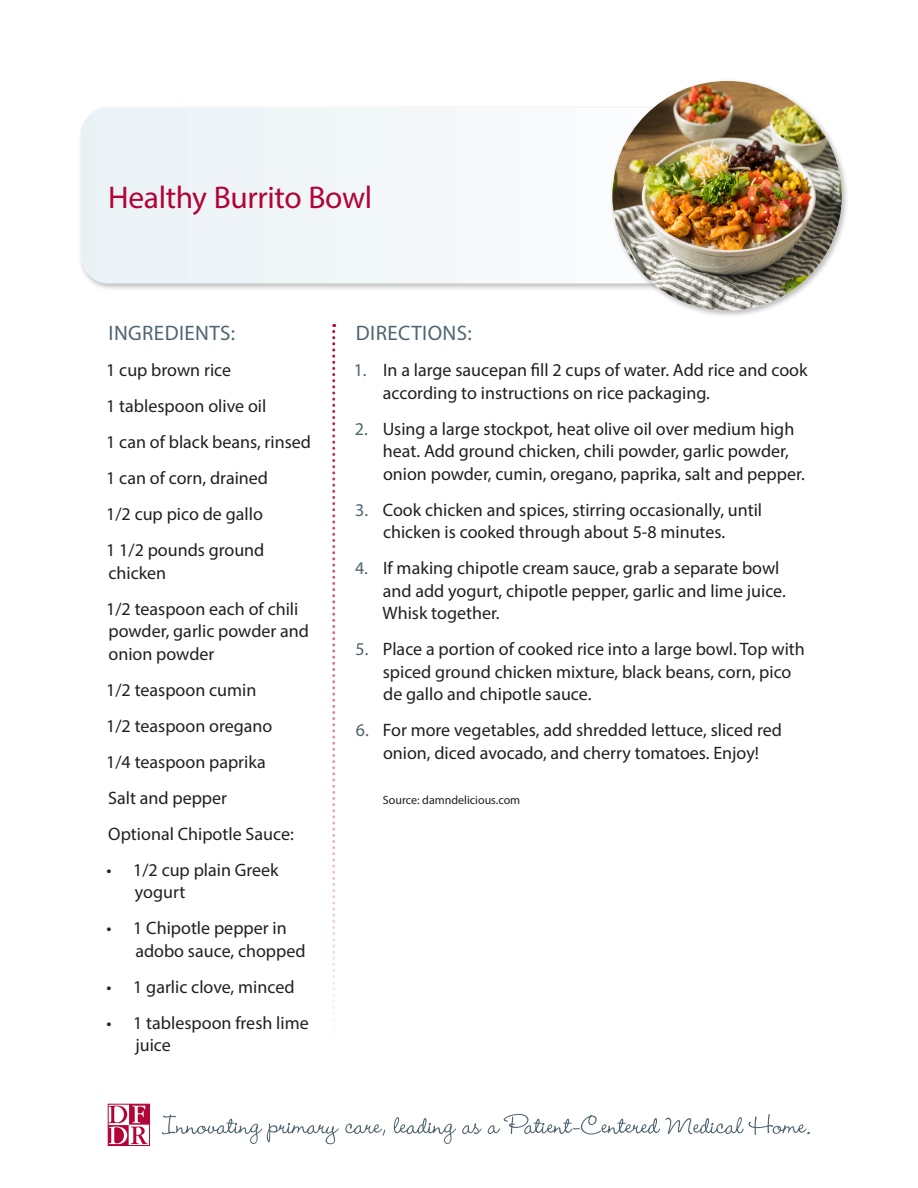
<style>
.page{position:relative;width:918px;height:1188px;background:#fff}
.page>*{position:absolute;margin:0;border:0;box-sizing:border-box;transform-origin:0 0}
.body_copy{font:31.5px "Myriad Pro";letter-spacing:-.01em;color:#b30437}
.body_copy-2{font:21px "Myriad Pro";letter-spacing:.02em;color:#4f6570}
.body_copy-3{font:18px/22.5px "Myriad Pro";color:#231f20}
.t1{font:12px "Myriad Pro";color:#231f20}
.s1{color:#4f6570}
</style>
<div class="page">
<div style="left:78px;top:105px;width:636px;height:186px;background:#231f20;opacity:.3"></div>
<div style="left:81px;top:108px;width:529px;height:176px;background:#f2f7f9"></div>
<svg style="left:108px;top:1104px;width:42px;height:42px"></svg>
<svg style="left:162px;top:1114px;width:648px;height:30px"></svg>
<svg style="left:332px;top:324px;width:3px;height:697px"></svg>
<div style="left:610px;top:78px;width:239px;height:240px;background:#231f20;opacity:.3"></div>
<img style="left:612px;top:81px;width:230px;height:229px;border-radius:115px">
<p class="body_copy" style="left:108px;top:178px;width:266px">Healthy Burrito Bowl</p>
<p class="body_copy-2" style="left:109px;top:320px;width:128px">INGREDIENTS:</p>
<p class="body_copy-3" style="left:106px;top:359px;width:126px">1 cup brown rice</p>
<p class="body_copy-3" style="left:106px;top:395px;width:162px">1 tablespoon olive oil</p>
<p class="body_copy-3" style="left:106px;top:431px;width:206px">1 can of black beans, rinsed</p>
<p class="body_copy-3" style="left:106px;top:467px;width:163px">1 can of corn, drained</p>
<p class="body_copy-3" style="left:106px;top:503px;width:158px">1/2 cup pico de gallo</p>
<p class="body_copy-3" style="left:106px;top:539px;width:160px">1 1/2 pounds ground chicken</p>
<p class="body_copy-3" style="left:106px;top:597px;width:204px">1/2 teaspoon each of chili powder, garlic powder and onion powder</p>
<p class="body_copy-3" style="left:106px;top:678px;width:152px">1/2 teaspoon cumin</p>
<p class="body_copy-3" style="left:106px;top:714px;width:168px">1/2 teaspoon oregano</p>
<p class="body_copy-3" style="left:106px;top:750px;width:161px">1/4 teaspoon paprika</p>
<p class="body_copy-3" style="left:108px;top:786px;width:120px">Salt and pepper</p>
<p class="body_copy-3" style="left:108px;top:822px;width:187px">Optional Chipotle Sauce:</p>
<p class="body_copy-3" style="left:135px;top:858px;width:145px;text-indent:-28px">• 1/2 cup plain Greek yogurt</p>
<p class="body_copy-3" style="left:135px;top:917px;width:172px;text-indent:-29px">• 1 Chipotle pepper in adobo sauce, chopped</p>
<p class="body_copy-3" style="left:107px;top:975px;width:190px">• 1 garlic clove, minced</p>
<p class="body_copy-3" style="left:135px;top:1011px;width:175px;text-indent:-29px">• 1 tablespoon fresh lime juice</p>
<p class="body_copy-2" style="left:356px;top:320px;width:117px">DIRECTIONS:</p>
<p class="body_copy-3" style="left:383px;top:359px;width:426px;text-indent:-29px"><span class="s1">1.</span> In a large saucepan fill 2 cups of water. Add rice and cook according to instructions on rice packaging.</p>
<p class="body_copy-3" style="left:383px;top:417px;width:423px;text-indent:-28px"><span class="s1">2.</span> Using a large stockpot, heat olive oil over medium high heat. Add ground chicken, chili powder, garlic powder, onion powder, cumin, oregano, paprika, salt and pepper.</p>
<p class="body_copy-3" style="left:355px;top:498px;width:408px;text-align:center"><span class="s1">3.</span> Cook chicken and spices, stirring occasionally, until chicken is cooked through about 5-8 minutes.</p>
<p class="body_copy-3" style="left:383px;top:557px;width:405px;text-indent:-27px"><span class="s1">4.</span> If making chipotle cream sauce, grab a separate bowl and add yogurt, chipotle pepper, garlic and lime juice.<br>Whisk together.</p>
<p class="body_copy-3" style="left:383px;top:638px;width:424px;text-indent:-27px"><span class="s1">5.</span> Place a portion of cooked rice into a large bowl. Top with spiced ground chicken mixture, black beans, corn, pico de gallo and chipotle sauce.</p>
<p class="body_copy-3" style="left:356px;top:719px;width:428px;text-align:center"><span class="s1">6.</span> For more vegetables, add shredded lettuce, sliced red onion, diced avocado, and cherry tomatoes. Enjoy!</p>
<p class="t1" style="left:383px;top:792px;width:139px">Source: damndelicious.com</p>
</div>
